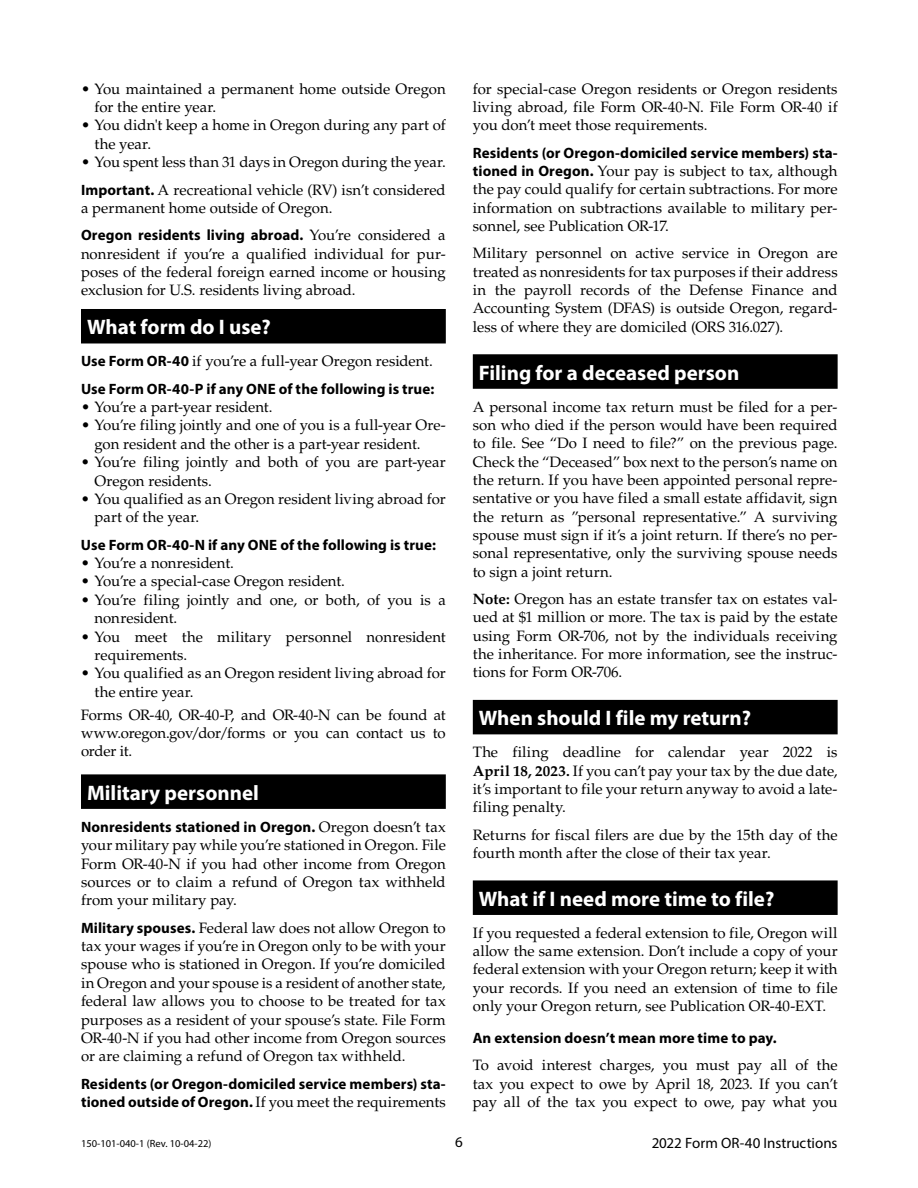
<style>
.page{position:relative;width:918px;height:1188px;background:#fff}
.page>*{position:absolute;margin:0;border:0;box-sizing:border-box;transform-origin:0 0}
.t1{font:700 21px "Myriad Pro";color:#fff}
.t2{font:15px/18.3px "Palatino LT Std";letter-spacing:.005em;color:#000;text-align:justify}
.t3{font:700 15px "Myriad Pro";letter-spacing:.005em;color:#000}
.t4{font:15px "Myriad Pro";color:#000}
.t5{font:10.5px "Myriad Pro";color:#000}
.s1{font-family:"Myriad Pro";font-weight:700}
.s2{font-family:"Palatino LT Std";font-weight:400}
.s3{font-weight:700}
</style>
<div class="page">
<div style="left:81px;top:309px;width:365px;height:34px;background:#000"></div>
<div style="left:81px;top:774px;width:365px;height:35px;background:#000"></div>
<div style="left:473px;top:354px;width:365px;height:35px;background:#000"></div>
<div style="left:473px;top:700px;width:365px;height:34px;background:#000"></div>
<div style="left:473px;top:880px;width:365px;height:35px;background:#000"></div>
<p class="t2" style="left:94px;top:80px;width:353px;text-indent:-14px">• You maintained a permanent home outside Oregon for the entire year.</p>
<p class="t2" style="left:94px;top:116px;width:353px;text-indent:-14px">• You didn't keep a home in Oregon during any part of the year.</p>
<p class="t2" style="left:81px;top:149px;width:366px;line-height:27.3px">• You spent less than 31 days in Oregon during the year.<br><span class="s1">Important.</span> A recreational vehicle (RV) isn’t considered</p>
<p class="t2" style="left:81px;top:199px;width:253px">a permanent home outside of Oregon.</p>
<p class="t3" style="left:81px;top:225px;width:366px">Oregon residents living abroad. <span class="s2">You’re considered a</span></p>
<p class="t2" style="left:81px;top:245px;width:366px">nonresident if you’re a qualified individual for pur&shy;poses of the federal foreign earned income or housing exclusion for U.S. residents living abroad.</p>
<h1 class="t1" style="left:87px;top:314px;width:185px">What form do I use?</h1>
<p class="t2" style="left:81px;top:352px;width:353px"><span class="s1">Use Form OR-40</span> if you’re a full-year Oregon resident.</p>
<p class="t3" style="left:81px;top:379px;width:355px">Use Form OR-40-P if any ONE of the following is true:</p>
<p class="t2" style="left:81px;top:398px;width:193px">• You’re a part-year resident.</p>
<p class="t2" style="left:94px;top:417px;width:353px;text-indent:-13px">• You’re filing jointly and one of you is a full-year Ore&shy;gon resident and the other is a part-year resident.</p>
<p class="t2" style="left:94px;top:453px;width:353px;text-indent:-14px">• You’re filing jointly and both of you are part-year<br>Oregon residents.</p>
<p class="t2" style="left:94px;top:490px;width:353px;text-indent:-14px">• You qualified as an Oregon resident living abroad for part of the year.</p>
<p class="t3" style="left:81px;top:535px;width:356px">Use Form OR-40-N if any ONE of the following is true:</p>
<p class="t2" style="left:81px;top:554px;width:154px">• You’re a nonresident.</p>
<p class="t2" style="left:81px;top:573px;width:265px">• You’re a special-case Oregon resident.</p>
<p class="t2" style="left:94px;top:591px;width:353px;text-indent:-14px">• You’re filing jointly and one, or both, of you is a nonresident.</p>
<p class="t2" style="left:94px;top:628px;width:353px;text-indent:-14px">• You meet the military personnel nonresident requirements.</p>
<p class="t2" style="left:94px;top:664px;width:353px;text-indent:-14px">• You qualified as an Oregon resident living abroad for the entire year.</p>
<p class="t2" style="left:81px;top:706px;width:366px">Forms OR-40, OR-40-P, and OR-40-N can be found at www.oregon.gov/dor/forms or you can contact us to order it.</p>
<h1 class="t1" style="left:87px;top:779px;width:173px">Military personnel</h1>
<p class="t3" style="left:81px;top:817px;width:366px">Nonresidents stationed in Oregon. <span class="s2">Oregon doesn’t tax</span></p>
<p class="t2" style="left:81px;top:836px;width:366px">your military pay while you’re stationed in Oregon. File Form OR-40-N if you had other income from Oregon sources or to claim a refund of Oregon tax withheld from your military pay.</p>
<p class="t2" style="left:81px;top:919px;width:366px"><span class="s1">Military spouses.</span> Federal law does not allow Oregon to tax your wages if you’re in Oregon only to be with your spouse who is stationed in Oregon. If you’re domiciled in Oregon and your spouse is a resident of another state, federal law allows you to choose to be treated for tax purposes as a resident of your spouse’s state. File Form OR-40-N if you had other income from Oregon sources or are claiming a refund of Oregon tax withheld.</p>
<p class="t3" style="left:81px;top:1074px;width:366px">Residents (or Oregon-domiciled service members) sta-</p>
<p class="t2" style="left:81px;top:1093px;width:366px"><span class="s1">tioned outside of Oregon.</span> If you meet the requirements</p>
<p class="t2" style="left:473px;top:80px;width:366px">for special-case Oregon residents or Oregon residents living abroad, file Form OR-40-N. File Form OR-40 if you don’t meet those requirements.</p>
<p class="t3" style="left:473px;top:143px;width:366px">Residents (or Oregon-domiciled service members) sta-</p>
<p class="t2" style="left:473px;top:162px;width:366px"><span class="s1">tioned in Oregon.</span> Your pay is subject to tax, although the pay could qualify for certain subtractions. For more information on subtractions available to military per&shy;sonnel, see Publication OR-17.</p>
<p class="t2" style="left:473px;top:244px;width:366px">Military personnel on active service in Oregon are treated as nonresidents for tax purposes if their address in the payroll records of the Defense Finance and Accounting System (DFAS) is outside Oregon, regard&shy;less of where they are domiciled (ORS 316.027).</p>
<h1 class="t1" style="left:479px;top:359px;width:262px">Filing for a deceased person</h1>
<p class="t2" style="left:473px;top:398px;width:366px">A personal income tax return must be filed for a per&shy;son who died if the person would have been required to file. See “Do I need to file?” on the previous page.<br>Check the “Deceased” box next to the person’s name on the return. If you have been appointed personal repre&shy;sentative or you have filed a small estate affidavit, sign the return as ”personal representative.” A surviving spouse must sign if it’s a joint return. If there’s no per&shy;sonal representative, only the surviving spouse needs to sign a joint return.</p>
<p class="t2" style="left:473px;top:590px;width:366px"><span class="s3">Note:</span> Oregon has an estate transfer tax on estates val&shy;ued at $1 million or more. The tax is paid by the estate using Form OR-706, not by the individuals receiving the inheritance. For more information, see the instruc&shy;tions for Form OR-706.</p>
<h1 class="t1" style="left:479px;top:705px;width:274px">When should I file my return?</h1>
<p class="t2" style="left:473px;top:743px;width:366px">The filing deadline for calendar year 2022 is <span class="s3">April 18, 2023.</span> If you can’t pay your tax by the due date, it’s important to file your return anyway to avoid a late&shy;filing penalty.</p>
<p class="t2" style="left:473px;top:826px;width:366px">Returns for fiscal filers are due by the 15th day of the fourth month after the close of their tax year.</p>
<h1 class="t1" style="left:479px;top:885px;width:297px">What if I need more time to file?</h1>
<p class="t2" style="left:473px;top:924px;width:366px">If you requested a federal extension to file, Oregon will allow the same extension. Don’t include a copy of your federal extension with your Oregon return; keep it with your records. If you need an extension of time to file only your Oregon return, see Publication OR-40-EXT.</p>
<p class="t3" style="left:473px;top:1028px;width:305px">An extension doesn’t mean more time to pay.</p>
<p class="t2" style="left:473px;top:1056px;width:366px">To avoid interest charges, you must pay all of the tax you expect to owe by April 18, 2023. If you can’t pay all of the tax you expect to owe, pay what you</p>
<p class="t5" style="left:81px;top:1137px;width:132px">150-101-040-1 (Rev. 10-04-22)</p>
<p class="t4" style="left:455px;top:1133px;width:9px">6</p>
<p class="t4" style="left:652px;top:1133px;width:187px">2022 Form OR-40 Instructions</p>
</div>
